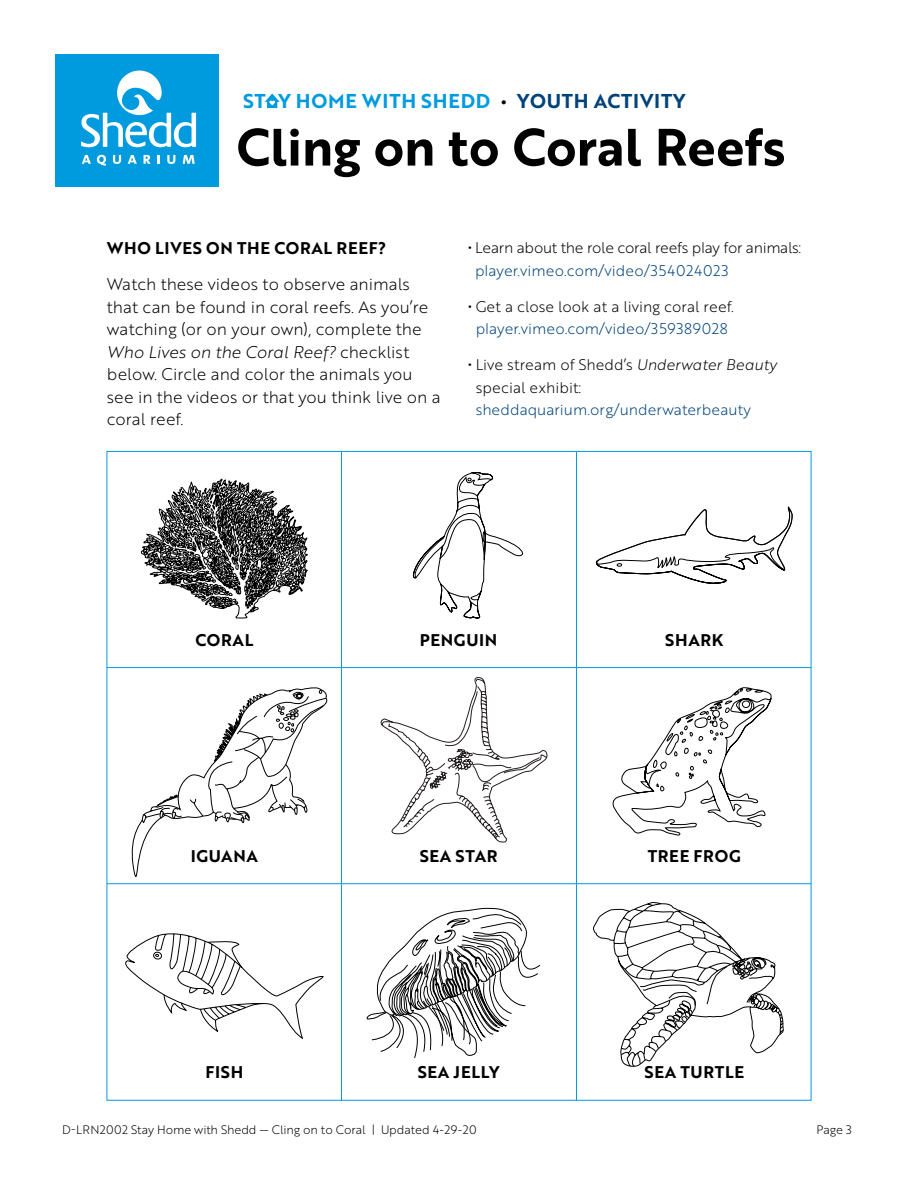
<style>
.page{position:relative;width:918px;height:1188px;background:#fff}
.page>*{position:absolute;margin:0;border:0;box-sizing:border-box;transform-origin:0 0}
.t1{font:51px "Brother 1816 Bold";color:#000}
.t2{font:19.5px "Brother 1816 Bold";letter-spacing:.04em;color:#009bdf}
.t3{font:16.5px/22.5px "Brother 1816 Light";color:#000}
.t4{font:16.5px "Brother 1816 Bold";letter-spacing:.04em;color:#000}
.t5{font:16.5px "Brother 1816 Light Italic";color:#000}
.t6{font:15px/22.5px "Brother 1816 Light";color:#000}
.t7{font:15px "Brother 1816 Light";color:#00427a}
.t8{font:12px "Brother 1816 Light";letter-spacing:-.01em;color:#000}
.s1{color:#fff}
.s2{font-family:"The Sans Os F";font-weight:700;color:#000}
.s3{color:#00427a}
.s4{font-family:"Brother 1816 Light"}
.s5{font-family:"Brother 1816 Bold"}
.s6{font-family:"Brother 1816 Light Italic"}
</style>
<div class="page">
<div style="left:55px;top:54px;width:163px;height:132px;background:#009bdf"></div>
<svg style="left:81px;top:71px;width:115px;height:76px"></svg>
<svg style="left:82px;top:155px;width:9px;height:9px"></svg>
<svg style="left:97px;top:155px;width:9px;height:11px"></svg>
<svg style="left:113px;top:155px;width:8px;height:9px"></svg>
<svg style="left:128px;top:155px;width:9px;height:9px"></svg>
<svg style="left:144px;top:155px;width:7px;height:9px"></svg>
<svg style="left:157px;top:155px;width:3px;height:9px"></svg>
<svg style="left:167px;top:155px;width:8px;height:9px"></svg>
<svg style="left:183px;top:155px;width:12px;height:9px"></svg>
<svg style="left:265px;top:94px;width:14px;height:14px"></svg>
<hr style="left:341px;top:451px;width:1px;height:650px;background:#009bdf">
<hr style="left:576px;top:451px;width:1px;height:650px;background:#009bdf">
<hr style="left:107px;top:667px;width:704px;height:1px;background:#009bdf">
<hr style="left:107px;top:883px;width:704px;height:1px;background:#009bdf">
<svg style="left:141px;top:479px;width:167px;height:140px"></svg>
<svg style="left:412px;top:472px;width:111px;height:147px"></svg>
<svg style="left:596px;top:506px;width:197px;height:78px"></svg>
<svg style="left:125px;top:687px;width:206px;height:198px"></svg>
<svg style="left:380px;top:677px;width:168px;height:165px"></svg>
<svg style="left:612px;top:687px;width:160px;height:149px"></svg>
<svg style="left:125px;top:933px;width:199px;height:106px"></svg>
<svg style="left:593px;top:902px;width:191px;height:165px"></svg>
<svg style="left:366px;top:908px;width:175px;height:150px"></svg>
<h2 class="t2" style="left:243px;top:86px;width:444px">ST<span class="s1">A</span>Y HOME WITH SHEDD <span class="s2">•</span> <span class="s3">YOUTH ACTIVITY</span></h2>
<h1 class="t1" style="left:237px;top:109px;width:551px">Cling on to Coral Reefs</h1>
<p class="t4" style="left:107px;top:236px;width:281px">WHO LIVES ON THE CORAL REEF?</p>
<p class="t3" style="left:107px;top:272px;width:323px">Watch these videos to observe animals that can be found in coral reefs. As you’re watching (or on your own), complete the</p>
<p class="t5" style="left:107px;top:340px;width:304px">Who Lives on the Coral Reef? <span class="s4">checklist</span></p>
<p class="t3" style="left:107px;top:362px;width:335px">below. Circle and color the animals you see in the videos or that you think live on a coral reef.</p>
<p class="t6" style="left:475px;top:236px;width:328px;text-indent:-7px"><span class="s5">∙</span> Learn about the role coral reefs play for animals: <span class="s3">player.vimeo.com/video/354024023</span></p>
<p class="t6" style="left:468px;top:294px;width:267px;text-align:center"><span class="s5">∙</span> Get a close look at a living coral reef. <span class="s3">player.vimeo.com/video/359389028</span></p>
<p class="t6" style="left:476px;top:353px;width:302px;text-indent:-8px"><span class="s5">∙</span> Live stream of Shedd’s <span class="s6">Underwater Beauty </span>special exhibit:</p>
<p class="t7" style="left:476px;top:399px;width:277px">sheddaquarium.org/underwaterbeauty</p>
<p class="t4" style="left:195px;top:628px;width:59px">CORAL</p>
<p class="t4" style="left:420px;top:628px;width:79px">PENGUIN</p>
<p class="t4" style="left:665px;top:628px;width:60px">SHARK</p>
<p class="t4" style="left:191px;top:844px;width:69px">IGUANA</p>
<p class="t4" style="left:420px;top:844px;width:79px">SEA STAR</p>
<p class="t4" style="left:648px;top:844px;width:95px">TREE FROG</p>
<p class="t4" style="left:206px;top:1060px;width:39px">FISH</p>
<p class="t4" style="left:418px;top:1060px;width:83px">SEA JELLY</p>
<p class="t4" style="left:645px;top:1060px;width:101px">SEA TURTLE</p>
<p class="t8" style="left:62px;top:1121px;width:416px">D-LRN2002 Stay Home with Shedd — Cling on to Coral | Updated 4-29-20</p>
<p class="t8" style="left:817px;top:1121px;width:37px">Page 3</p>
</div>
